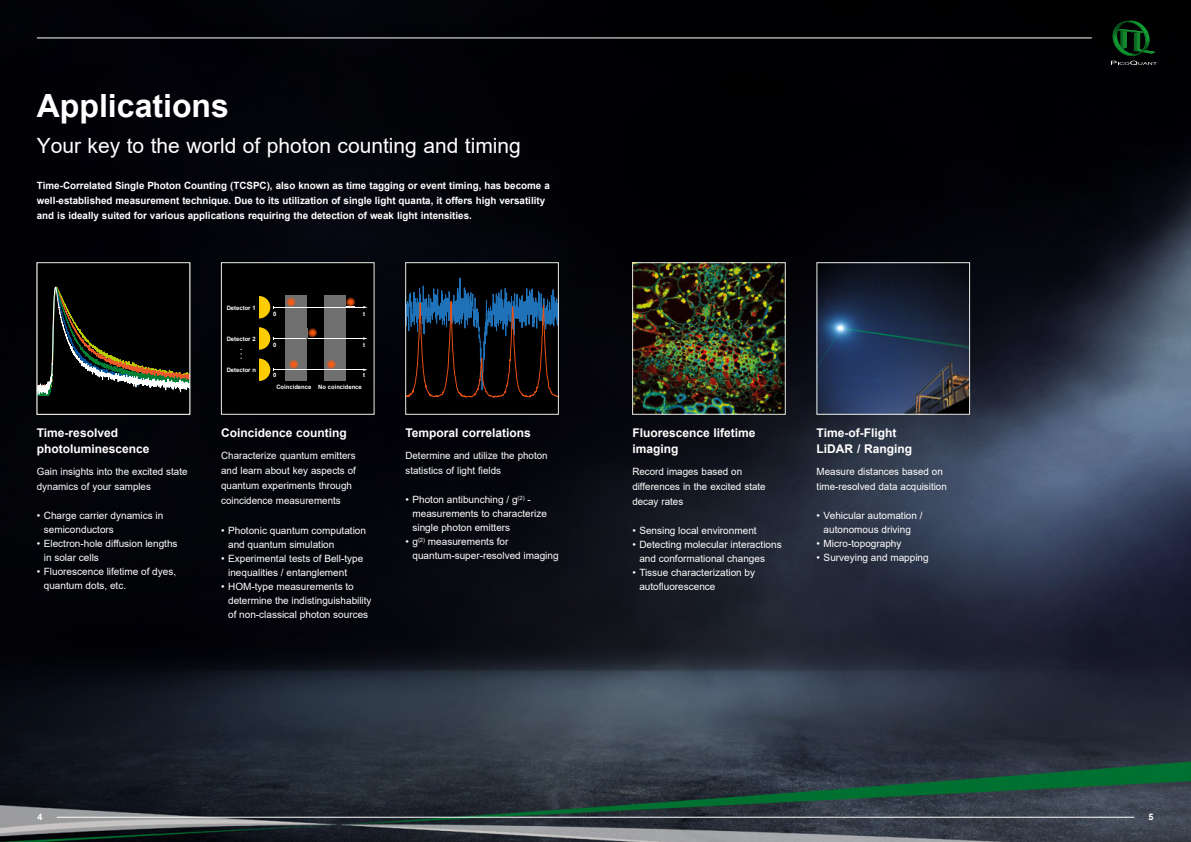
<style>
.page{position:relative;width:1191px;height:842px;background:#fff}
.page>*{position:absolute;margin:0;border:0;box-sizing:border-box;transform-origin:0 0}
.t1{font:700 32px "Arial";color:#fff}
.t2{font:21px "Arial";color:#fff}
.t3{font:700 12px/16.1px "Arial";color:#fff}
.t4{font:10px/14px "Arial";color:#fff}
.t5{font:700 10px/15px "Arial";color:#fff}
.t6{font:700 9px "Arial";color:#fff}
.t7{font:700 6px "Arial";color:#fff}
</style>
<div class="page">
<img style="left:0;top:0;width:1191px;height:842px">
<hr style="left:57px;top:817px;width:1077px;height:1px;background:#fff">
<hr style="left:37px;top:38px;width:1054px;height:1px;background:#fff">
<svg style="left:1111px;top:21px;width:45px;height:44px;background:#0b2f14"></svg>
<div style="left:406px;top:263px;width:152px;height:151px;background:#000"></div>
<svg style="left:407px;top:277px;width:149px;height:121px"></svg>
<div style="left:405px;top:262px;width:153px;height:152px;border:1px solid #eaede6"></div>
<img style="left:634px;top:264px;width:149px;height:148px">
<div style="left:632px;top:262px;width:153px;height:152px;border:1px solid #eaede6"></div>
<img style="left:818px;top:264px;width:149px;height:148px">
<div style="left:37px;top:263px;width:153px;height:151px;background:#000"></div>
<svg style="left:39px;top:286px;width:149px;height:110px"></svg>
<div style="left:37px;top:262px;width:153px;height:152px;border:1px solid #eaede6"></div>
<div style="left:221px;top:262px;width:153px;height:152px;background:#000;border:1px solid #eaede6"></div>
<div style="left:286px;top:295px;width:21px;height:86px;background:#6f6f6f"></div>
<div style="left:324px;top:295px;width:21px;height:86px;background:#6f6f6f"></div>
<hr style="left:273px;top:307px;width:91px;height:1px;background:#fff">
<hr style="left:273px;top:338px;width:91px;height:1px;background:#fff">
<hr style="left:273px;top:369px;width:91px;height:1px;background:#fff">
<svg style="left:259px;top:296px;width:15px;height:22px"></svg>
<svg style="left:259px;top:327px;width:15px;height:23px"></svg>
<svg style="left:259px;top:358px;width:15px;height:23px"></svg>
<svg style="left:306px;top:329px;width:10px;height:10px"></svg>
<svg style="left:307px;top:327px;width:10px;height:10px"></svg>
<svg style="left:345px;top:297px;width:10px;height:10px"></svg>
<svg style="left:285px;top:297px;width:11px;height:10px"></svg>
<svg style="left:326px;top:359px;width:10px;height:10px"></svg>
<svg style="left:288px;top:359px;width:10px;height:10px"></svg>
<h1 class="t1" style="left:37px;top:83px;width:194px">Applications</h1>
<h2 class="t2" style="left:37px;top:131px;width:485px">Your key to the world of photon counting and timing</h2>
<p class="t5" style="left:37px;top:178px;width:514px">Time-Correlated Single Photon Counting (TCSPC), also known as time tagging or event timing, has become a well-established measurement technique. Due to its utilization of single light quanta, it offers high versatility and is ideally suited for various applications requiring the detection of weak light intensities.</p>
<p class="t7" style="left:227px;top:303px;width:30px">Detector 1</p>
<p class="t7" style="left:227px;top:335px;width:30px">Detector 2</p>
<p class="t7" style="left:227px;top:366px;width:31px">Detector n</p>
<p class="t7" style="left:273px;top:309px;width:5px">0</p>
<p class="t7" style="left:273px;top:341px;width:5px">0</p>
<p class="t7" style="left:273px;top:371px;width:5px">0</p>
<p class="t7" style="left:363px;top:371px;width:3px">t</p>
<p class="t7" style="left:363px;top:309px;width:3px">t</p>
<p class="t7" style="left:363px;top:341px;width:3px">t</p>
<p class="t7" style="left:276px;top:382px;width:87px">Coincidence No coincidence</p>
<p class="t3" style="left:37px;top:425px;width:114px">Time-resolved photoluminescence</p>
<p class="t4" style="left:37px;top:464px;width:152px;line-height:15px">Gain insights into the excited state dynamics of your samples</p>
<p class="t4" style="left:44px;top:508px;width:121px;text-indent:-7px">• Charge carrier dynamics in semiconductors</p>
<p class="t4" style="left:44px;top:536px;width:135px;text-indent:-7px">• Electron-hole diffusion lengths in solar cells</p>
<p class="t4" style="left:44px;top:564px;width:134px;text-indent:-7px">• Fluorescence lifetime of dyes, quantum dots, etc.</p>
<p class="t3" style="left:221px;top:425px;width:127px">Coincidence counting</p>
<p class="t4" style="left:221px;top:448px;width:136px;line-height:15px">Characterize quantum emitters and learn about key aspects of quantum experiments through coincidence measurements</p>
<p class="t4" style="left:228px;top:523px;width:139px;text-indent:-7px">• Photonic quantum computation and quantum simulation</p>
<p class="t4" style="left:228px;top:551px;width:137px;text-indent:-7px">• Experimental tests of Bell-type inequalities / entanglement</p>
<p class="t4" style="left:228px;top:579px;width:145px;text-indent:-7px">• HOM-type measurements to determine the indistinguishability of non-classical photon sources</p>
<p class="t3" style="left:405px;top:425px;width:127px">Temporal correlations</p>
<p class="t4" style="left:405px;top:448px;width:144px;line-height:15.1px">Determine and utilize the photon statistics of light fields</p>
<p class="t4" style="left:412px;top:492px;width:136px;text-indent:-7px">• Photon antibunching / g<sup>(2)</sup> - measurements to characterize single photon emitters</p>
<p class="t4" style="left:412px;top:534px;width:148px;text-indent:-7px">• g<sup>(2)</sup> measurements for quantum-super-resolved imaging</p>
<p class="t3" style="left:632px;top:425px;width:125px">Fluorescence lifetime imaging</p>
<p class="t4" style="left:632px;top:464px;width:135px;line-height:15.1px">Record images based on differences in the excited state decay rates</p>
<p class="t4" style="left:632px;top:524px;width:126px">• Sensing local environment</p>
<p class="t4" style="left:639px;top:538px;width:144px;text-indent:-7px">• Detecting molecular interactions and conformational changes</p>
<p class="t4" style="left:639px;top:566px;width:117px;text-indent:-7px">• Tissue characterization by autofluorescence</p>
<p class="t3" style="left:816px;top:425px;width:97px">Time-of-Flight<br>LiDAR / Ranging</p>
<p class="t4" style="left:816px;top:464px;width:132px;line-height:15.1px">Measure distances based on time-resolved data acquisition</p>
<p class="t4" style="left:816px;top:508px;width:107px;text-align:center">• Vehicular automation / autonomous driving</p>
<p class="t4" style="left:816px;top:536px;width:86px">• Micro-topography</p>
<p class="t4" style="left:816px;top:550px;width:114px">• Surveying and mapping</p>
<p class="t6" style="left:38px;top:811px;width:7px">4</p>
<p class="t6" style="left:1148px;top:811px;width:7px">5</p>
</div>
